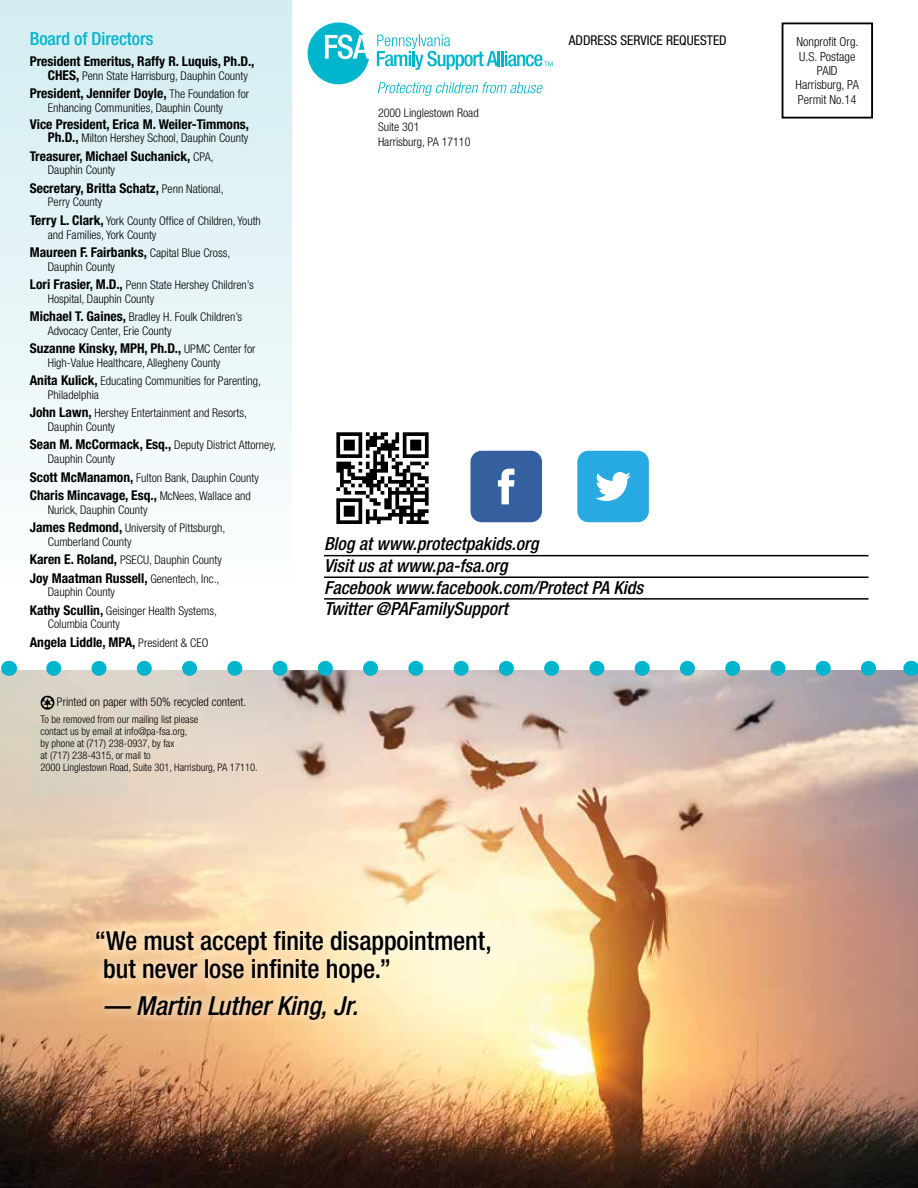
<style>
.page{position:relative;width:918px;height:1188px;background:#fff}
.page>*{position:absolute;margin:0;border:0;box-sizing:border-box;transform-origin:0 0}
.t1{font:500 condensed 26.25px/28px "Helvetica Neue LT Std";letter-spacing:-.005em;color:#000}
.t2{font:italic 500 condensed 26.25px "Helvetica Neue LT Std";color:#000}
.t3{font:italic 500 condensed 18px/21.6px "Helvetica Neue LT Std";color:#000}
.t4{font:500 condensed 18px "Helvetica Neue LT Std";letter-spacing:-.005em;color:#00b5cc}
.t5{font:700 condensed 13.5px "Helvetica Neue LT Std";color:#000}
.t6{font:condensed 13.5px "Helvetica Neue LT Std";color:#000}
.t7{font:300 condensed 12.45px/14.2px "Helvetica Neue LT Std";color:#000;text-align:center}
.t8{font:300 condensed 12px/18.6px "Helvetica Neue LT Std";color:#000}
.t9{font:300 condensed 10.5px/12px "Helvetica Neue LT Std";color:#000}
.s1{font-weight:700;font-size:13.5px}
.s2{font-weight:300;font-size:12px}
</style>
<div class="page">
<img style="left:0;top:670px;width:918px;height:518px">
<div style="left:0;top:0;width:292px;height:593px;background:linear-gradient(to bottom,#d2edf1,#fdfefe)"></div>
<hr style="left:324px;top:555px;width:544px;height:1px;background:#000">
<hr style="left:324px;top:577px;width:544px;height:1px;background:#000">
<hr style="left:324px;top:598px;width:544px;height:2px;background:#000">
<img style="left:336px;top:432px;width:93px;height:92px">
<svg style="left:54px;top:661px;width:834px;height:15px"></svg>
<svg style="left:9px;top:661px;width:1px;height:15px"></svg>
<svg style="left:911px;top:661px;width:1px;height:15px"></svg>
<svg style="left:308px;top:22px;width:61px;height:62px"></svg>
<svg style="left:377px;top:35px;width:176px;height:35px"></svg>
<svg style="left:378px;top:82px;width:165px;height:14px"></svg>
<div style="left:782px;top:22px;width:91px;height:97px;border:2px solid #000"></div>
<div style="left:30px;top:723px;width:96px;height:73px;background:#d8d2c2"></div>
<svg style="left:41px;top:696px;width:13px;height:13px"></svg>
<div style="left:87px;top:921px;width:413px;height:108px;background:#fff;opacity:.75"></div>
<svg style="left:471px;top:451px;width:71px;height:71px"></svg>
<svg style="left:577px;top:451px;width:72px;height:71px"></svg>
<h2 class="t4" style="left:30px;top:28px;width:125px">Board of Directors</h2>
<p class="t5" style="left:30px;top:53px;width:226px">President Emeritus, Raffy R. Luquis, Ph.D.,</p>
<p class="t8" style="left:48px;top:66px;width:202px"><span class="s1">CHES,</span> Penn State Harrisburg, Dauphin County</p>
<p class="t5" style="left:30px;top:85px;width:221px">President, Jennifer Doyle, <span class="s2">The Foundation for</span></p>
<p class="t8" style="left:48px;top:98px;width:177px">Enhancing Communities, Dauphin County</p>
<p class="t5" style="left:30px;top:116px;width:221px">Vice President, Erica M. Weiler-Timmons,</p>
<p class="t8" style="left:48px;top:129px;width:202px"><span class="s1">Ph.D.,</span> Milton Hershey School, Dauphin County</p>
<p class="t5" style="left:30px;top:148px;width:185px">Treasurer, Michael Suchanick, <span class="s2">CPA,</span></p>
<p class="t8" style="left:48px;top:161px;width:69px">Dauphin County</p>
<p class="t5" style="left:30px;top:180px;width:195px">Secretary, Britta Schatz, <span class="s2">Penn National,</span></p>
<p class="t8" style="left:30px;top:193px;width:233px;text-indent:18px">Perry County<br><span class="s1">Terry L. Clark,</span> York County Office of Children, Youth</p>
<p class="t8" style="left:48px;top:225px;width:110px">and Families, York County</p>
<p class="t5" style="left:30px;top:244px;width:202px">Maureen F. Fairbanks, <span class="s2">Capital Blue Cross,</span></p>
<p class="t8" style="left:30px;top:257px;width:226px;text-indent:18px">Dauphin County<br><span class="s1">Lori Frasier, M.D.,</span> Penn State Hershey Children’s</p>
<p class="t8" style="left:30px;top:289px;width:214px;text-indent:18px">Hospital, Dauphin County<br><span class="s1">Michael T. Gaines,</span> Bradley H. Foulk Children’s</p>
<p class="t8" style="left:48px;top:321px;width:125px">Advocacy Center, Erie County</p>
<p class="t5" style="left:30px;top:340px;width:227px">Suzanne Kinsky, MPH, Ph.D., <span class="s2">UPMC Center for</span></p>
<p class="t8" style="left:30px;top:353px;width:233px;text-indent:18px">High-Value Healthcare, Allegheny County<br><span class="s1">Anita Kulick,</span> Educating Communities for Parenting,</p>
<p class="t8" style="left:30px;top:385px;width:219px;text-indent:18px">Philadelphia<br><span class="s1">John Lawn,</span> Hershey Entertainment and Resorts,</p>
<p class="t8" style="left:30px;top:417px;width:248px;text-indent:18px">Dauphin County<br><span class="s1">Sean M. McCormack, Esq.,</span> Deputy District Attorney,</p>
<p class="t8" style="left:30px;top:449px;width:231px;text-indent:18px">Dauphin County<br><span class="s1">Scott McManamon,</span> Fulton Bank, Dauphin County</p>
<p class="t5" style="left:30px;top:487px;width:222px">Charis Mincavage, Esq., <span class="s2">McNees, Wallace and</span></p>
<p class="t8" style="left:30px;top:500px;width:197px;text-indent:18px">Nurick, Dauphin County<br><span class="s1">James Redmond,</span> University of Pittsburgh,</p>
<p class="t8" style="left:30px;top:532px;width:193px;text-indent:18px">Cumberland County<br><span class="s1">Karen E. Roland,</span> PSECU, Dauphin County</p>
<p class="t5" style="left:30px;top:570px;width:191px">Joy Maatman Russell, <span class="s2">Genentech, Inc.,</span></p>
<p class="t8" style="left:30px;top:583px;width:189px;text-indent:18px">Dauphin County<br><span class="s1">Kathy Scullin,</span> Geisinger Health Systems,</p>
<p class="t8" style="left:48px;top:615px;width:73px">Columbia County</p>
<p class="t5" style="left:30px;top:634px;width:180px">Angela Liddle, MPA, <span class="s2">President &amp; CEO</span></p>
<p class="t8" style="left:57px;top:693px;width:191px">Printed on paper with 50% recycled content.</p>
<p class="t9" style="left:40px;top:714px;width:219px">To be removed from our mailing list please<br>contact us by email at info@pa-fsa.org,<br>by phone at (717) 238-0937, by fax<br>at (717) 238-4315, or mail to<br>2000 Linglestown Road, Suite 301, Harrisburg, PA 17110.</p>
<p class="t8" style="left:378px;top:105px;width:102px;line-height:14.4px">2000 Linglestown Road<br>Suite 301<br>Harrisburg, PA 17110</p>
<p class="t6" style="left:569px;top:33px;width:160px">ADDRESS SERVICE REQUESTED</p>
<h2 class="t3" style="left:324px;top:533px;width:321px">Blog at www.protectpakids.org<br>Visit us at www.pa-fsa.org<br>Facebook www.facebook.com/Protect PA Kids<br>Twitter @PAFamilySupport</h2>
<h1 class="t1" style="left:103px;top:927px;width:390px;text-indent:-8px">“We must accept finite disappointment, but never lose infinite hope.”</h1>
<h1 class="t2" style="left:103px;top:990px;width:256px">— Martin Luther King, Jr.</h1>
<p class="t7" style="left:796px;top:35px;width:65px">Nonprofit Org.<br>U.S. Postage<br>PAID<br>Harrisburg, PA<br>Permit No.14</p>
</div>
